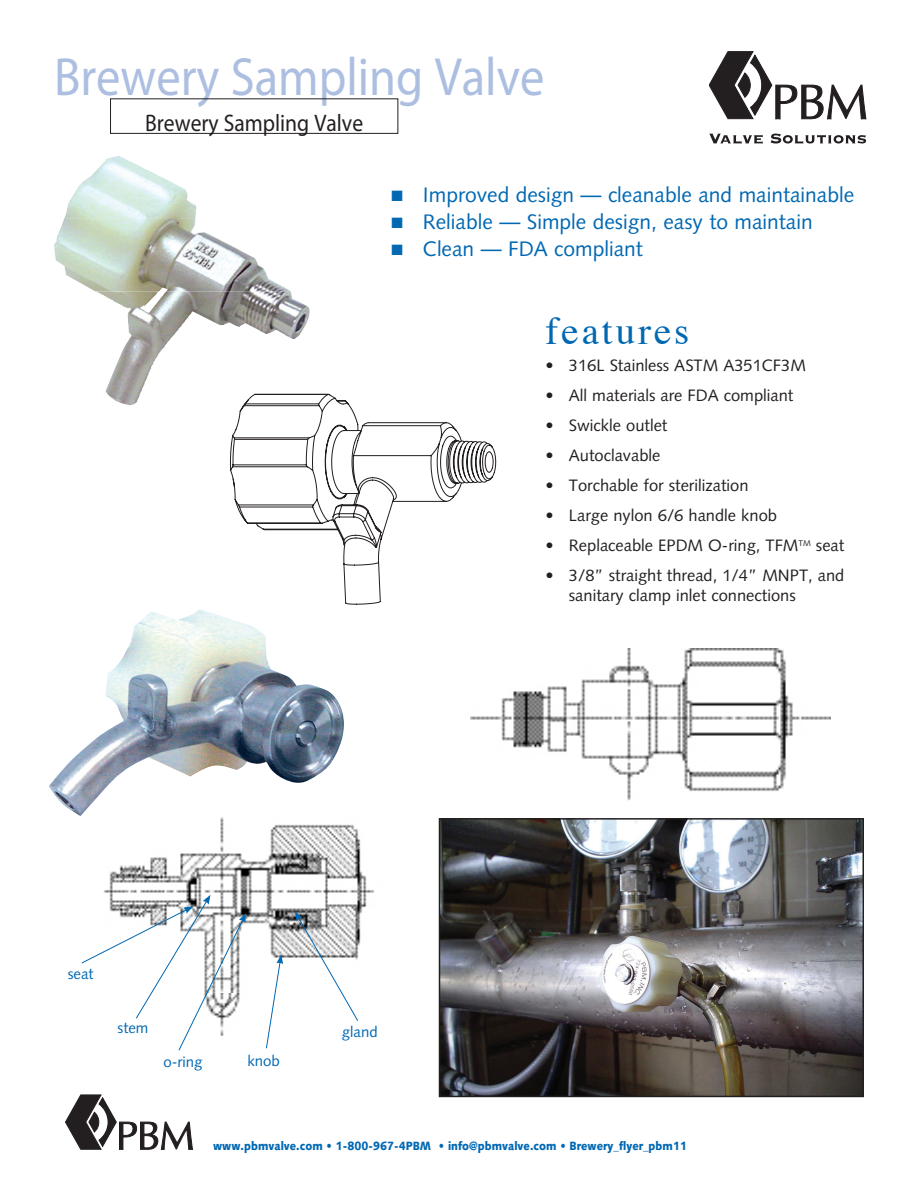
<style>
.page{position:relative;width:918px;height:1188px;background:#fff}
.page>*{position:absolute;margin:0;border:0;box-sizing:border-box;transform-origin:0 0}
.t1{font:54px "Myriad Pro";color:#acbfe1;scale:.9 1}
.t2{font:39px "Times";letter-spacing:.075em;color:#0168b3}
.t3{font:24px "Myriad Pro";color:#231f20;scale:.9 1}
.t4{font:21px "Syntax";color:#0168b3}
.t5{font:16.5px "Syntax";color:#231f20}
.t6{font:15px "Syntax";color:#0168b3}
.t7{font:900 12px "Syntax";color:#0168b3;scale:.9 1}
</style>
<div class="page">
<svg style="left:709px;top:134px;width:54px;height:10px"></svg>
<svg style="left:771px;top:134px;width:95px;height:10px"></svg>
<svg style="left:709px;top:52px;width:157px;height:67px"></svg>
<img style="left:442px;top:821px;width:419px;height:273px">
<div style="left:439px;top:818px;width:425px;height:279px;border:2px solid #231f20"></div>
<img style="left:471px;top:649px;width:359px;height:152px">
<img style="left:103px;top:817px;width:272px;height:141px">
<svg style="left:266px;top:954px;width:17px;height:95px"></svg>
<svg style="left:295px;top:911px;width:64px;height:110px"></svg>
<svg style="left:81px;top:895px;width:165px;height:156px"></svg>
<div style="left:110px;top:98px;width:288px;height:36px;border:1px solid #231f20"></div>
<img style="left:49px;top:609px;width:295px;height:207px">
<img style="left:64px;top:156px;width:133px;height:62px">
<img style="left:54px;top:218px;width:237px;height:74px">
<img style="left:97px;top:292px;width:213px;height:73px">
<img style="left:105px;top:365px;width:47px;height:41px">
<svg style="left:230px;top:434px;width:221px;height:171px"></svg>
<svg style="left:233px;top:394px;width:263px;height:106px"></svg>
<svg style="left:65px;top:1095px;width:127px;height:54px"></svg>
<p class="t1" style="left:54px;top:43px;width:546px">Brewery Sampling Valve</p>
<p class="t3" style="left:145px;top:109px;width:244px">Brewery Sampling Valve</p>
<p class="t4" style="left:392px;top:182px;width:464px">■ Improved design — cleanable and maintainable</p>
<p class="t4" style="left:392px;top:209px;width:423px">■ Reliable — Simple design, easy to maintain</p>
<p class="t4" style="left:392px;top:236px;width:253px">■ Clean — FDA compliant</p>
<p class="t2" style="left:546px;top:294px;width:145px">features</p>
<p class="t5" style="left:546px;top:356px;width:262px">• 316L Stainless ASTM A351CF3M</p>
<p class="t5" style="left:546px;top:386px;width:249px">• All materials are FDA compliant</p>
<p class="t5" style="left:546px;top:416px;width:123px">• Swickle outlet</p>
<p class="t5" style="left:546px;top:446px;width:117px">• Autoclavable</p>
<p class="t5" style="left:546px;top:476px;width:205px">• Torchable for sterilization</p>
<p class="t5" style="left:546px;top:506px;width:233px">• Large nylon 6/6 handle knob</p>
<p class="t5" style="left:546px;top:536px;width:300px">• Replaceable EPDM O-ring, TFM<sup>TM</sup> seat</p>
<p class="t5" style="left:546px;top:566px;width:300px">• 3/8” straight thread, 1/4” MNPT, and</p>
<p class="t5" style="left:569px;top:585px;width:228px">sanitary clamp inlet connections</p>
<p class="t6" style="left:68px;top:965px;width:27px">seat</p>
<p class="t6" style="left:118px;top:1019px;width:32px">stem</p>
<p class="t6" style="left:163px;top:1053px;width:41px">o-ring</p>
<p class="t6" style="left:247px;top:1052px;width:34px">knob</p>
<p class="t6" style="left:342px;top:1023px;width:37px">gland</p>
<p class="t7" style="left:213px;top:1139px;width:528px">www.pbmvalve.com • 1-800-967-4PBM • info@pbmvalve.com • Brewery_flyer_pbm11</p>
</div>
